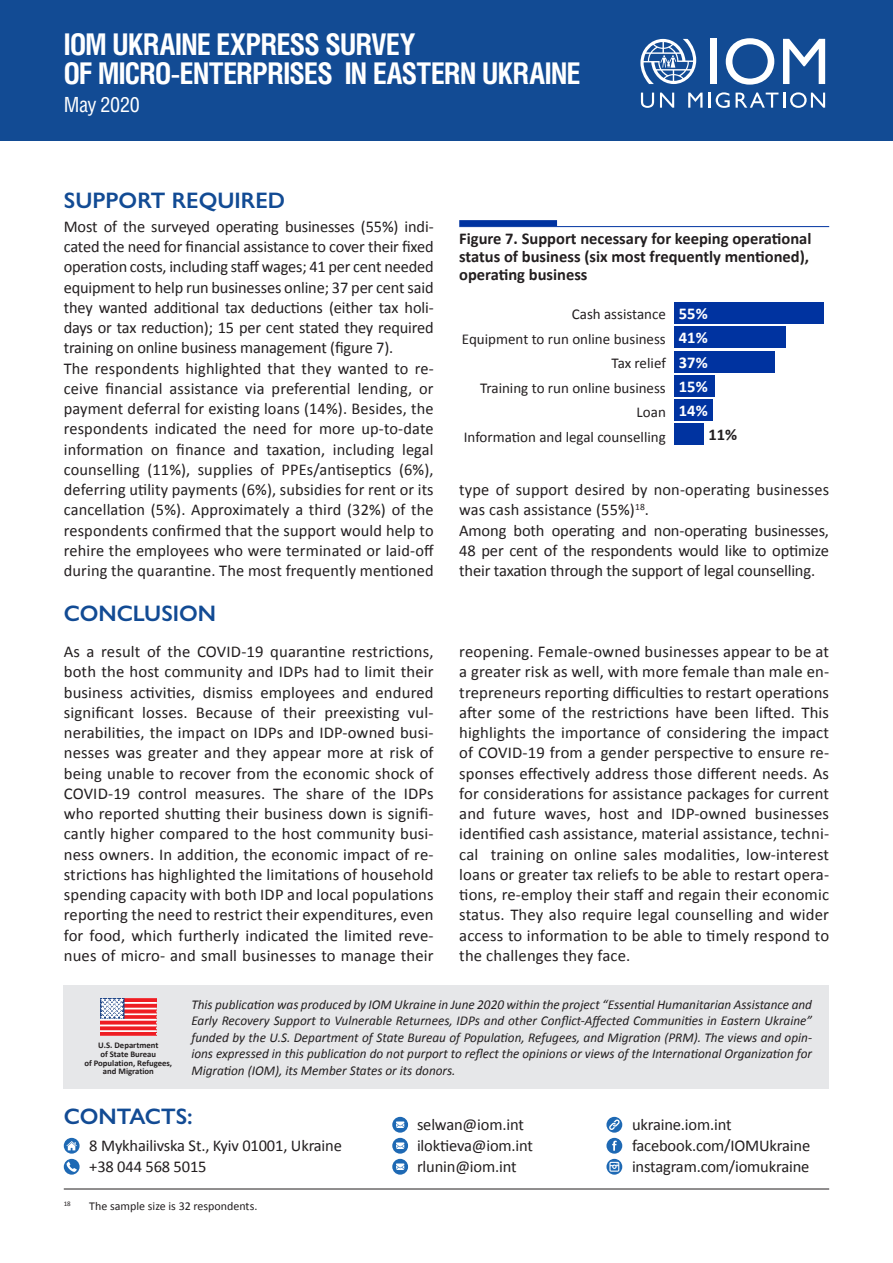
<style>
.page{position:relative;width:893px;height:1263px;background:#fff}
.page>*{position:absolute;margin:0;border:0;box-sizing:border-box;transform-origin:0 0}
.t1{font:700 29.85px/28.3px "Helios Cond C";letter-spacing:-.02em;color:#fff}
.zag{font:600 22.5px "Gill Sans Nova";color:#124b94}
.t2{font:20.85px "Helios Cond C";letter-spacing:-.02em;color:#fff}
.t3{font:16.5px/20.2px "Calibri";letter-spacing:-.01em;color:#231f20;text-align:justify}
.Figure2{font:700 16.5px/18px "Calibri";color:#231f20}
.t4{font:16.5px/20.2px "Calibri";letter-spacing:.01em;color:#231f20}
.t5{font:700 16.5px "Calibri";color:#fff}
.t6{font:15px "Calibri";color:#231f20}
.t7{font:italic 13.5px/16.5px "Calibri";color:#231f20;text-align:justify}
.Сноска{font:12px "Calibri";color:#231f20}
.t8{font:700 8.7px/8.7px "Calibri";color:#231f20;text-align:center}
.Сноска-2{font:7.05px "Calibri";color:#231f20}
</style>
<div class="page">
<hr style="left:64px;top:1189px;width:765px;height:1px;background:#231f20">
<div style="left:64px;top:985px;width:765px;height:103px;background:#e6e7e9"></div>
<svg style="left:100px;top:999px;width:56px;height:36px;background:#e37881"></svg>
<svg style="left:64px;top:1138px;width:16px;height:37px"></svg>
<svg style="left:392px;top:1117px;width:16px;height:58px"></svg>
<svg style="left:606px;top:1117px;width:16px;height:58px"></svg>
<hr style="left:459px;top:226px;width:370px;height:1px;background:#0033a0">
<div style="left:459px;top:220px;width:98px;height:6px;background:#0033a0"></div>
<div style="left:674px;top:302px;width:149px;height:22px;background:#0033a0"></div>
<div style="left:674px;top:326px;width:112px;height:22px;background:#0033a0"></div>
<div style="left:674px;top:351px;width:101px;height:21px;background:#0033a0"></div>
<div style="left:674px;top:375px;width:41px;height:22px;background:#0033a0"></div>
<div style="left:674px;top:399px;width:38px;height:22px;background:#0033a0"></div>
<div style="left:674px;top:423px;width:30px;height:22px;background:#0033a0"></div>
<div style="left:0;top:0;width:893px;height:140px;background:#124b94"></div>
<div style="left:710px;top:39px;width:7px;height:45px;background:#fff"></div>
<svg style="left:726px;top:38px;width:48px;height:47px"></svg>
<svg style="left:783px;top:39px;width:42px;height:45px"></svg>
<svg style="left:641px;top:93px;width:13px;height:15px"></svg>
<svg style="left:660px;top:93px;width:14px;height:15px"></svg>
<svg style="left:688px;top:93px;width:14px;height:15px"></svg>
<svg style="left:709px;top:92px;width:21px;height:16px"></svg>
<svg style="left:736px;top:93px;width:42px;height:15px"></svg>
<hr style="left:783px;top:93px;width:3px;height:15px;background:#fff">
<svg style="left:790px;top:92px;width:35px;height:16px"></svg>
<svg style="left:640px;top:39px;width:56px;height:45px"></svg>
<h1 class="t1" style="left:64px;top:30px;width:518px">IOM UKRAINE EXPRESS SURVEY<br>OF MICRO-ENTERPRISES IN EASTERN UKRAINE</h1>
<p class="t2" style="left:64px;top:92px;width:77px">May 2020</p>
<p class="zag" style="left:64px;top:186px;width:223px">SUPPORT REQUIRED</p>
<p class="t3" style="left:64px;top:216px;width:371px">Most of the surveyed operating businesses (55%) indi&shy;cated the need for financial assistance to cover their fixed operation costs, including staff wages; 41 per cent needed equipment to help run businesses online; 37 per cent said they wanted additional tax deductions (either tax holi&shy;days or tax reduction); 15 per cent stated they required training on online business management (figure 7).</p>
<p class="t3" style="left:64px;top:358px;width:372px">The respondents highlighted that they wanted to re&shy;ceive financial assistance via preferential lending, or payment deferral for existing loans (14%). Besides, the respondents indicated the need for more up-to-date information on finance and taxation, including legal counselling (11%), supplies of PPEs/antiseptics (6%), deferring utility payments (6%), subsidies for rent or its cancellation (5%). Approximately a third (32%) of the respondents confirmed that the support would help to rehire the employees who were terminated or laid-off during the quarantine. The most frequently mentioned</p>
<p class="Figure2" style="left:459px;top:230px;width:354px">Figure 7. Support necessary for keeping operational status of business (six most frequently mentioned), operating business</p>
<p class="t6" style="left:572px;top:305px;width:96px">Cash assistance</p>
<p class="t6" style="left:462px;top:329px;width:205px">Equipment to run online business</p>
<p class="t6" style="left:611px;top:354px;width:56px">Tax relief</p>
<p class="t6" style="left:480px;top:378px;width:187px">Training to run online business</p>
<p class="t6" style="left:637px;top:403px;width:31px">Loan</p>
<p class="t6" style="left:464px;top:427px;width:204px">Information and legal counselling</p>
<p class="t5" style="left:679px;top:303px;width:30px">55%</p>
<p class="t5" style="left:679px;top:327px;width:30px">41%</p>
<p class="t5" style="left:679px;top:352px;width:30px">37%</p>
<p class="t5" style="left:679px;top:376px;width:30px">15%</p>
<p class="t5" style="left:679px;top:400px;width:30px">14%</p>
<p class="Figure2" style="left:709px;top:426px;width:30px">11%</p>
<p class="t4" style="left:459px;top:480px;width:371px">type of support desired by non-operating businesses was cash assistance (55%)<sup>18</sup>.</p>
<p class="t3" style="left:459px;top:520px;width:371px">Among both operating and non-operating businesses, 48 per cent of the respondents would like to optimize their taxation through the support of legal counselling.</p>
<p class="zag" style="left:64px;top:600px;width:154px">CONCLUSION</p>
<p class="t3" style="left:64px;top:642px;width:371px">As a result of the COVID-19 quarantine restrictions, both the host community and IDPs had to limit their business activities, dismiss employees and endured significant losses. Because of their preexisting vul&shy;nerabilities, the impact on IDPs and IDP-owned busi&shy;nesses was greater and they appear more at risk of being unable to recover from the economic shock of COVID-19 control measures. The share of the IDPs who reported shutting their business down is signifi&shy;cantly higher compared to the host community busi&shy;ness owners. In addition, the economic impact of re&shy;strictions has highlighted the limitations of household spending capacity with both IDP and local populations reporting the need to restrict their expenditures, even for food, which furtherly indicated the limited reve&shy;nues of micro- and small businesses to manage their</p>
<p class="t3" style="left:459px;top:642px;width:371px">reopening. Female-owned businesses appear to be at a greater risk as well, with more female than male en&shy;trepreneurs reporting difficulties to restart operations after some of the restrictions have been lifted. This highlights the importance of considering the impact of COVID-19 from a gender perspective to ensure re&shy;sponses effectively address those different needs. As for considerations for assistance packages for current and future waves, host and IDP-owned businesses identified cash assistance, material assistance, techni&shy;cal training on online sales modalities, low-interest loans or greater tax reliefs to be able to restart opera&shy;tions, re-employ their staff and regain their economic status. They also require legal counselling and wider access to information to be able to timely respond to the challenges they face.</p>
<p class="t8" style="left:84px;top:1041px;width:89px">U.S. Department<br>of State Bureau<br>of Population, Refugees, and Migration</p>
<p class="t7" style="left:191px;top:995px;width:622px">This publication was produced by IOM Ukraine in June 2020 within the project “Essential Humanitarian Assistance and Early Recovery Support to Vulnerable Returnees, IDPs and other Conflict-Affected Communities in Eastern Ukraine” funded by the U.S. Department of State Bureau of Population, Refugees, and Migration (PRM). The views and opin&shy;ions expressed in this publication do not purport to reflect the opinions or views of the International Organization for Migration (IOM), its Member States or its donors.</p>
<p class="zag" style="left:64px;top:1103px;width:131px">CONTACTS:</p>
<p class="t3" style="left:89px;top:1135px;width:254px">8 Mykhailivska St., Kyiv 01001, Ukraine</p>
<p class="t3" style="left:89px;top:1156px;width:119px">+38 044 568 5015</p>
<p class="Сноска-2" style="left:64px;top:1200px;width:9px">18</p>
<p class="Сноска" style="left:89px;top:1199px;width:170px">The sample size is 32 respondents.</p>
<p class="t3" style="left:417px;top:1114px;width:118px;line-height:21px;text-align:left">selwan@iom.int iloktieva@iom.int rlunin@iom.int</p>
<p class="t3" style="left:632px;top:1114px;width:101px">ukraine.iom.int</p>
<p class="t3" style="left:632px;top:1135px;width:180px">facebook.com/IOMUkraine</p>
<p class="t3" style="left:632px;top:1156px;width:179px">instagram.com/iomukraine</p>
</div>
